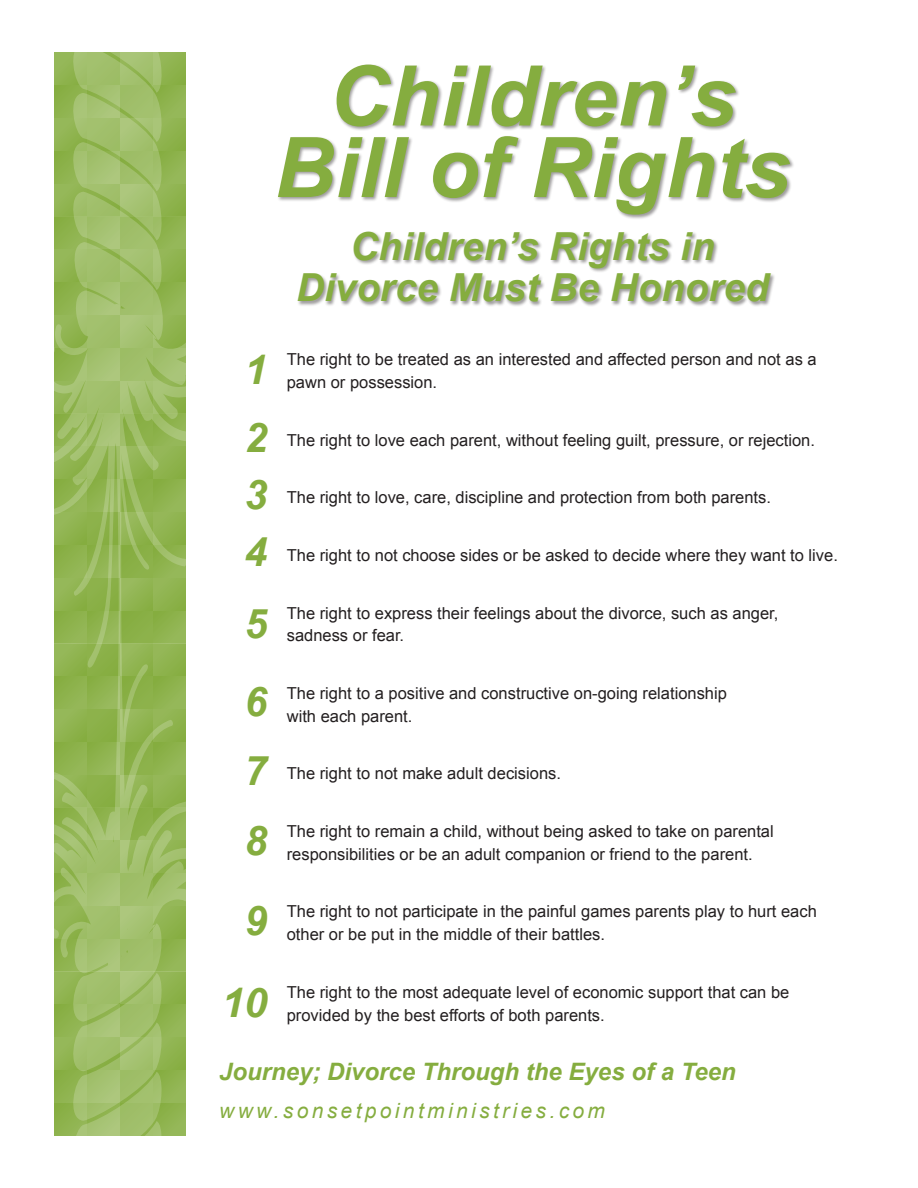
<style>
.page{position:relative;width:918px;height:1188px;background:#fff}
.page>*{position:absolute;margin:0;border:0;box-sizing:border-box;transform-origin:0 0}
.t1{font:italic 700 83.7px "Arial";color:#85ad3f}
.t2{font:italic 700 40.8px "Arial";color:#85ad3f}
.t3{font:italic 700 38.7px "Arial";color:#85ad3f}
.t4{font:italic 700 24px "Arial";color:#85ad3f}
.t5{font:italic 21px "Arial";letter-spacing:.16em;color:#85ad3f}
.t6{font:16.5px/22.8px "Arial";color:#231f20}
</style>
<div class="page">
<div style="left:277px;top:64px;width:518px;height:242px;background:#231f20;opacity:.44"></div>
<svg style="left:54px;top:52px;width:132px;height:1084px;background:#98b95d"></svg>
<p class="t1" style="left:329px;top:42px;width:409px">Children’s</p>
<p class="t1" style="left:275px;top:113px;width:517px">Bill of Rights</p>
<p class="t3" style="left:350px;top:221px;width:366px">Children’s Rights in</p>
<p class="t3" style="left:296px;top:262px;width:474px">Divorce Must Be Honored</p>
<p class="t2" style="left:244px;top:343px;width:24px">1</p>
<p class="t2" style="left:244px;top:411px;width:24px">2</p>
<p class="t2" style="left:244px;top:468px;width:24px">3</p>
<p class="t2" style="left:244px;top:526px;width:24px">4</p>
<p class="t2" style="left:244px;top:597px;width:24px">5</p>
<p class="t6" style="left:287px;top:348px;width:531px">The right to be treated as an interested and affected person and not as a pawn or possession.</p>
<p class="t6" style="left:287px;top:429px;width:530px">The right to love each parent, without feeling guilt, pressure, or rejection.</p>
<p class="t6" style="left:287px;top:486px;width:486px">The right to love, care, discipline and protection from both parents.</p>
<p class="t6" style="left:287px;top:544px;width:553px">The right to not choose sides or be asked to decide where they want to live.</p>
<p class="t6" style="left:287px;top:602px;width:493px">The right to express their feelings about the divorce, such as anger,</p>
<p class="t6" style="left:287px;top:624px;width:119px">sadness or fear.</p>
<p class="t2" style="left:244px;top:675px;width:24px">6</p>
<p class="t6" style="left:287px;top:682px;width:442px">The right to a positive and constructive on-going relationship</p>
<p class="t6" style="left:287px;top:705px;width:127px">with each parent.</p>
<p class="t2" style="left:244px;top:745px;width:24px">7</p>
<p class="t6" style="left:287px;top:762px;width:276px">The right to not make adult decisions.</p>
<p class="t2" style="left:244px;top:814px;width:24px">8</p>
<p class="t6" style="left:287px;top:820px;width:488px">The right to remain a child, without being asked to take on parental responsibilities or be an adult companion or friend to the parent.</p>
<p class="t2" style="left:244px;top:894px;width:24px">9</p>
<p class="t6" style="left:287px;top:900px;width:532px">The right to not participate in the painful games parents play to hurt each other or be put in the middle of their battles.</p>
<p class="t6" style="left:287px;top:981px;width:504px">The right to the most adequate level of economic support that can be provided by the best efforts of both parents.</p>
<p class="t4" style="left:219px;top:1056px;width:518px">Journey; Divorce Through the Eyes of a Teen</p>
<p class="t5" style="left:219px;top:1097px;width:387px">www.sonsetpointministries.com</p>
<p class="t2" style="left:222px;top:976px;width:47px">10</p>
</div>
